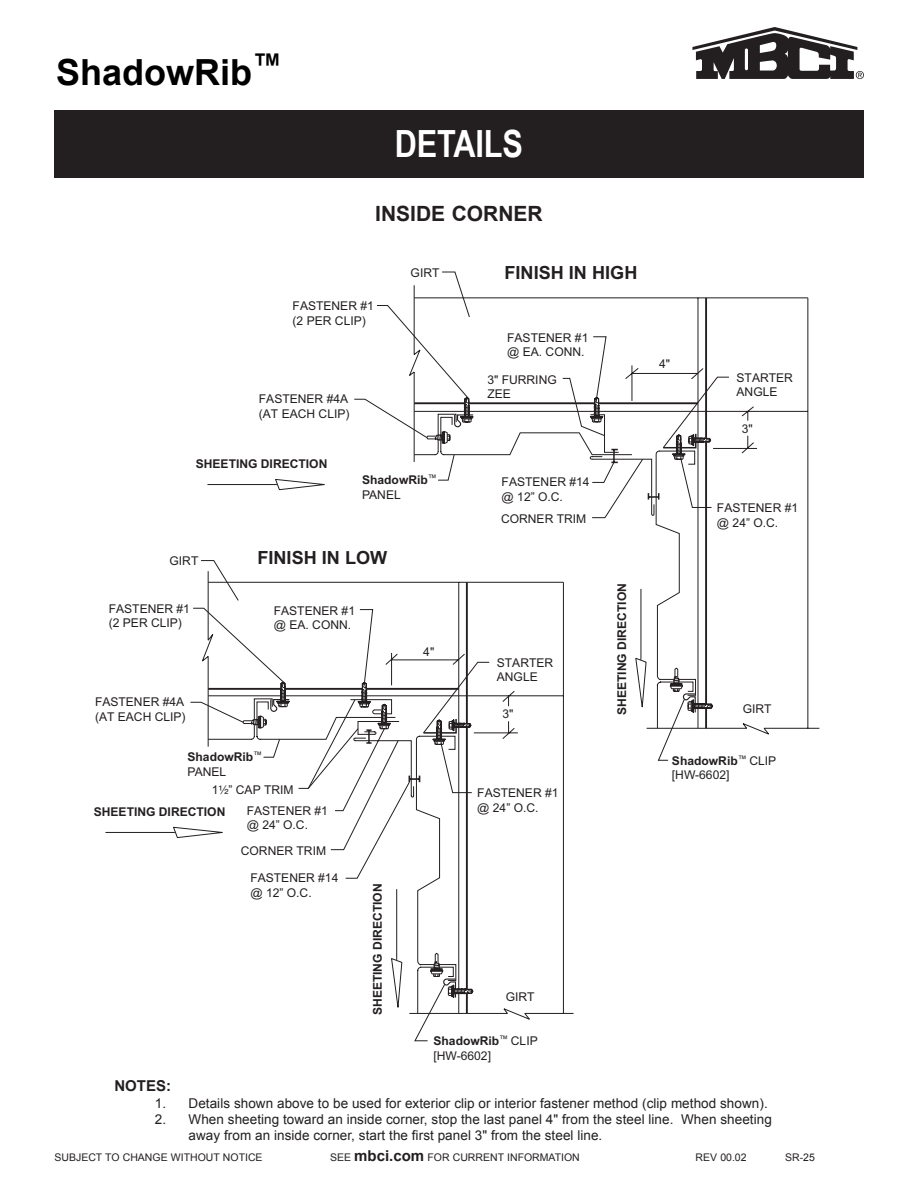
<style>
.page{position:relative;width:918px;height:1188px;background:#fff}
.page>*{position:absolute;margin:0;border:0;box-sizing:border-box;transform-origin:0 0}
.t1{font:700 37.5px "Arial Narrow";letter-spacing:-.005em;color:#fff}
.t2{font:700 36px "Arial";color:#000}
.t3{font:700 21px "Arial";color:#231f20}
.t4{font:700 18.15px "Arial";color:#231f20}
.BODY____Heading{font:700 15px "Arial";color:#231f20}
.t5{font:13.5px/16.2px "Arial";letter-spacing:.005em;color:#231f20}
.t6{font:12.15px/14.5px "Arial";color:#231f20}
.t7{font:700 12.15px/14.5px "Arial";color:#231f20}
.t8{font:10.5px "Arial";color:#231f20}
.s1{font-weight:400}
.s2{font-family:"Helvetica Fraction"}
.s3{font-weight:700}
.s4{font-weight:700;font-size:15px}
</style>
<div class="page">
<div style="left:54px;top:110px;width:810px;height:67px;background:#231f20"></div>
<svg style="left:692px;top:27px;width:172px;height:52px"></svg>
<svg style="left:647px;top:297px;width:172px;height:438px"></svg>
<svg style="left:105px;top:271px;width:542px;height:567px"></svg>
<svg style="left:298px;top:305px;width:388px;height:546px"></svg>
<svg style="left:606px;top:519px;width:85px;height:192px"></svg>
<svg style="left:670px;top:668px;width:43px;height:45px"></svg>
<svg style="left:426px;top:376px;width:304px;height:143px"></svg>
<svg style="left:307px;top:377px;width:299px;height:413px"></svg>
<svg style="left:190px;top:607px;width:300px;height:435px"></svg>
<h2 class="t2" style="left:56px;top:48px;width:227px">ShadowRib<sup>™</sup></h2>
<h1 class="t1" style="left:395px;top:116px;width:130px">DETAILS</h1>
<p class="t3" style="left:375px;top:200px;width:169px">INSIDE CORNER</p>
<p class="t6" style="left:293px;top:299px;width:83px">FASTENER #1 (2 PER CLIP)</p>
<p class="t6" style="left:411px;top:265px;width:30px">GIRT</p>
<p class="t4" style="left:504px;top:260px;width:134px">FINISH IN HIGH</p>
<p class="t6" style="left:507px;top:330px;width:83px">FASTENER #1 @ EA. CONN.</p>
<p class="t6" style="left:259px;top:392px;width:92px">FASTENER #4A (AT EACH CLIP)</p>
<p class="t7" style="left:196px;top:457px;width:133px">SHEETING DIRECTION</p>
<p class="t7" style="left:362px;top:473px;width:76px">ShadowRib<sup>™<br></sup><span class="s1">PANEL</span></p>
<p class="t6" style="left:170px;top:554px;width:30px">GIRT</p>
<p class="t6" style="left:109px;top:602px;width:83px">FASTENER #1 (2 PER CLIP)</p>
<p class="t6" style="left:95px;top:695px;width:92px">FASTENER #4A (AT EACH CLIP)</p>
<p class="t4" style="left:257px;top:545px;width:131px">FINISH IN LOW</p>
<p class="t6" style="left:274px;top:603px;width:83px">FASTENER #1 @ EA. CONN.</p>
<p class="t7" style="left:188px;top:750px;width:76px">ShadowRib<sup>™<br></sup><span class="s1">PANEL</span></p>
<p class="t6" style="left:212px;top:782px;width:83px">1<span class="s2">¹⁄₂</span>” CAP TRIM</p>
<p class="t7" style="left:94px;top:805px;width:133px">SHEETING DIRECTION</p>
<p class="t6" style="left:247px;top:803px;width:83px">FASTENER #1 @ 24” O.C.</p>
<p class="t6" style="left:241px;top:843px;width:87px">CORNER TRIM</p>
<p class="t6" style="left:250px;top:871px;width:89px">FASTENER #14 @ 12” O.C.</p>
<p class="t7" style="left:371px;top:1015px;width:133px;rotate:-90deg">SHEETING DIRECTION</p>
<p class="t6" style="left:423px;top:644px;width:13px">4"</p>
<p class="t6" style="left:487px;top:372px;width:71px">3" FURRING<br>ZEE</p>
<p class="t6" style="left:502px;top:475px;width:89px">FASTENER #14 @ 12” O.C.</p>
<p class="t6" style="left:501px;top:511px;width:87px">CORNER TRIM</p>
<p class="t6" style="left:497px;top:655px;width:58px">STARTER<br>ANGLE</p>
<p class="t6" style="left:503px;top:707px;width:13px">3"</p>
<p class="t6" style="left:477px;top:786px;width:83px">FASTENER #1 @ 24” O.C.</p>
<p class="t6" style="left:506px;top:990px;width:30px">GIRT</p>
<p class="t6" style="left:434px;top:1034px;width:106px"><span class="s3">ShadowRib</span><sup>™</sup> CLIP [HW-6602]</p>
<p class="t7" style="left:615px;top:715px;width:133px;rotate:-90deg">SHEETING DIRECTION</p>
<p class="t6" style="left:659px;top:357px;width:13px">4"</p>
<p class="t6" style="left:737px;top:370px;width:58px">STARTER<br>ANGLE</p>
<p class="t6" style="left:742px;top:422px;width:13px">3"</p>
<p class="t6" style="left:717px;top:501px;width:83px">FASTENER #1 @ 24” O.C.</p>
<p class="t6" style="left:743px;top:701px;width:30px">GIRT</p>
<p class="t6" style="left:672px;top:753px;width:106px"><span class="s3">ShadowRib</span><sup>™</sup> CLIP [HW-6602]</p>
<p class="BODY____Heading" style="left:114px;top:1076px;width:58px">NOTES:</p>
<p class="t5" style="left:155px;top:1095px;width:614px">1. Details shown above to be used for exterior clip or interior fastener method (clip method shown).</p>
<p class="t5" style="left:189px;top:1111px;width:585px;text-indent:-34px">2. When sheeting toward an inside corner, stop the last panel 4" from the steel line. When sheeting away from an inside corner, start the first panel 3" from the steel line.</p>
<p class="t8" style="left:55px;top:1150px;width:210px">SUBJECT TO CHANGE WITHOUT NOTICE</p>
<p class="t8" style="left:330px;top:1150px;width:251px">SEE <span class="s4">mbci.com</span> FOR CURRENT INFORMATION</p>
<p class="t8" style="left:696px;top:1150px;width:53px">REV 00.02</p>
<p class="t8" style="left:785px;top:1150px;width:31px">SR-25</p>
</div>
